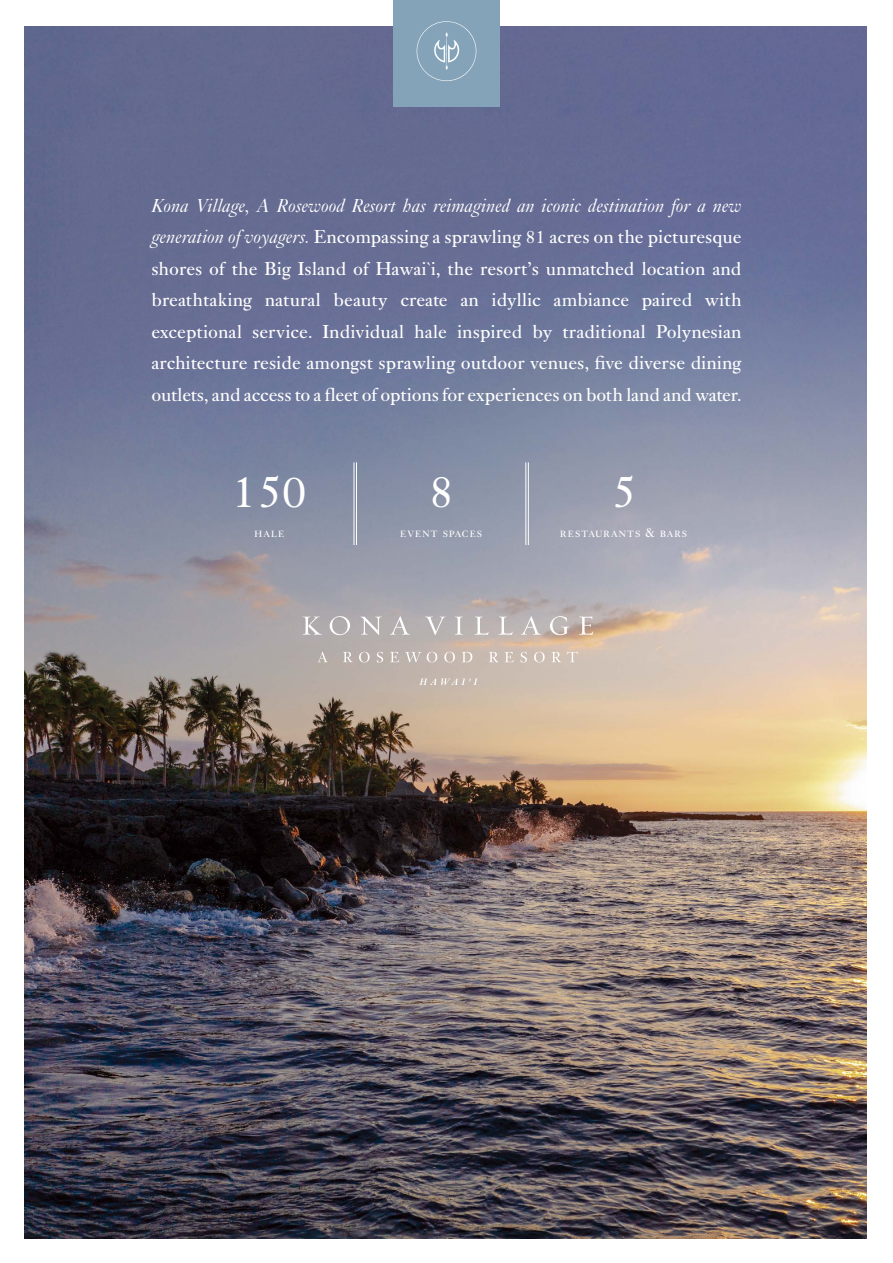
<style>
.page{position:relative;width:893px;height:1263px;background:#fff}
.page>*{position:absolute;margin:0;border:0;box-sizing:border-box;transform-origin:0 0}
.t1{font:48px "Janson URW";color:#fff}
.t2{font:19.5px/31.5px "Janson URW";letter-spacing:-.01em;color:#fff;text-align:justify}
.t3{font:9.45px "Janson URW";letter-spacing:.105em;color:#fff}
.s1{font-weight:300;font-style:italic}
.s2{font-size:13.5px}
</style>
<div class="page">
<img style="left:24px;top:26px;width:842px;height:1212px">
<hr style="left:356px;top:462px;width:1px;height:83px;background:#fff">
<hr style="left:354px;top:462px;width:1px;height:83px;background:#fff">
<hr style="left:528px;top:462px;width:1px;height:83px;background:#fff">
<hr style="left:526px;top:462px;width:1px;height:83px;background:#fff">
<div style="left:393px;top:0;width:107px;height:106px;background:#84a3b8"></div>
<svg style="left:303px;top:616px;width:19px;height:19px"></svg>
<svg style="left:330px;top:616px;width:20px;height:19px"></svg>
<svg style="left:360px;top:616px;width:22px;height:19px"></svg>
<svg style="left:390px;top:616px;width:20px;height:19px"></svg>
<svg style="left:425px;top:616px;width:21px;height:19px"></svg>
<svg style="left:455px;top:616px;width:8px;height:19px"></svg>
<svg style="left:474px;top:616px;width:14px;height:19px"></svg>
<svg style="left:498px;top:616px;width:15px;height:19px"></svg>
<svg style="left:521px;top:616px;width:20px;height:19px"></svg>
<svg style="left:550px;top:616px;width:20px;height:19px"></svg>
<svg style="left:579px;top:616px;width:14px;height:19px"></svg>
<svg style="left:318px;top:652px;width:10px;height:10px"></svg>
<svg style="left:343px;top:652px;width:10px;height:10px"></svg>
<svg style="left:359px;top:652px;width:11px;height:10px"></svg>
<svg style="left:377px;top:652px;width:6px;height:10px"></svg>
<svg style="left:390px;top:652px;width:9px;height:10px"></svg>
<svg style="left:405px;top:652px;width:16px;height:10px"></svg>
<svg style="left:427px;top:652px;width:10px;height:10px"></svg>
<svg style="left:444px;top:652px;width:11px;height:10px"></svg>
<svg style="left:462px;top:652px;width:10px;height:10px"></svg>
<svg style="left:489px;top:652px;width:10px;height:10px"></svg>
<svg style="left:505px;top:652px;width:9px;height:10px"></svg>
<svg style="left:521px;top:652px;width:6px;height:10px"></svg>
<svg style="left:534px;top:652px;width:11px;height:10px"></svg>
<svg style="left:552px;top:652px;width:9px;height:10px"></svg>
<svg style="left:567px;top:652px;width:11px;height:10px"></svg>
<svg style="left:419px;top:678px;width:59px;height:7px"></svg>
<svg style="left:417px;top:21px;width:59px;height:60px"></svg>
<p class="t2" style="left:151px;top:190px;width:592px"><span class="s1">Kona Village, A Rosewood Resort has reimagined an iconic destination for a new generation of voyagers.</span> Encompassing a sprawling 81 acres on the picturesque shores of the Big Island of Hawai`i, the resort’s unmatched location and breathtaking natural beauty create an idyllic ambiance paired with exceptional service. Individual hale inspired by traditional Polynesian architecture reside amongst sprawling outdoor venues, five diverse dining outlets, and access to a fleet of options for experiences on both land and water.</p>
<p class="t1" style="left:232px;top:465px;width:76px">150</p>
<p class="t3" style="left:254px;top:528px;width:31px">HALE</p>
<p class="t1" style="left:429px;top:465px;width:26px">8</p>
<p class="t3" style="left:400px;top:528px;width:83px">EVENT SPACES</p>
<p class="t1" style="left:611px;top:465px;width:26px">5</p>
<p class="t3" style="left:560px;top:528px;width:128px">RESTAURANTS <span class="s2">&amp;</span> BARS</p>
</div>
